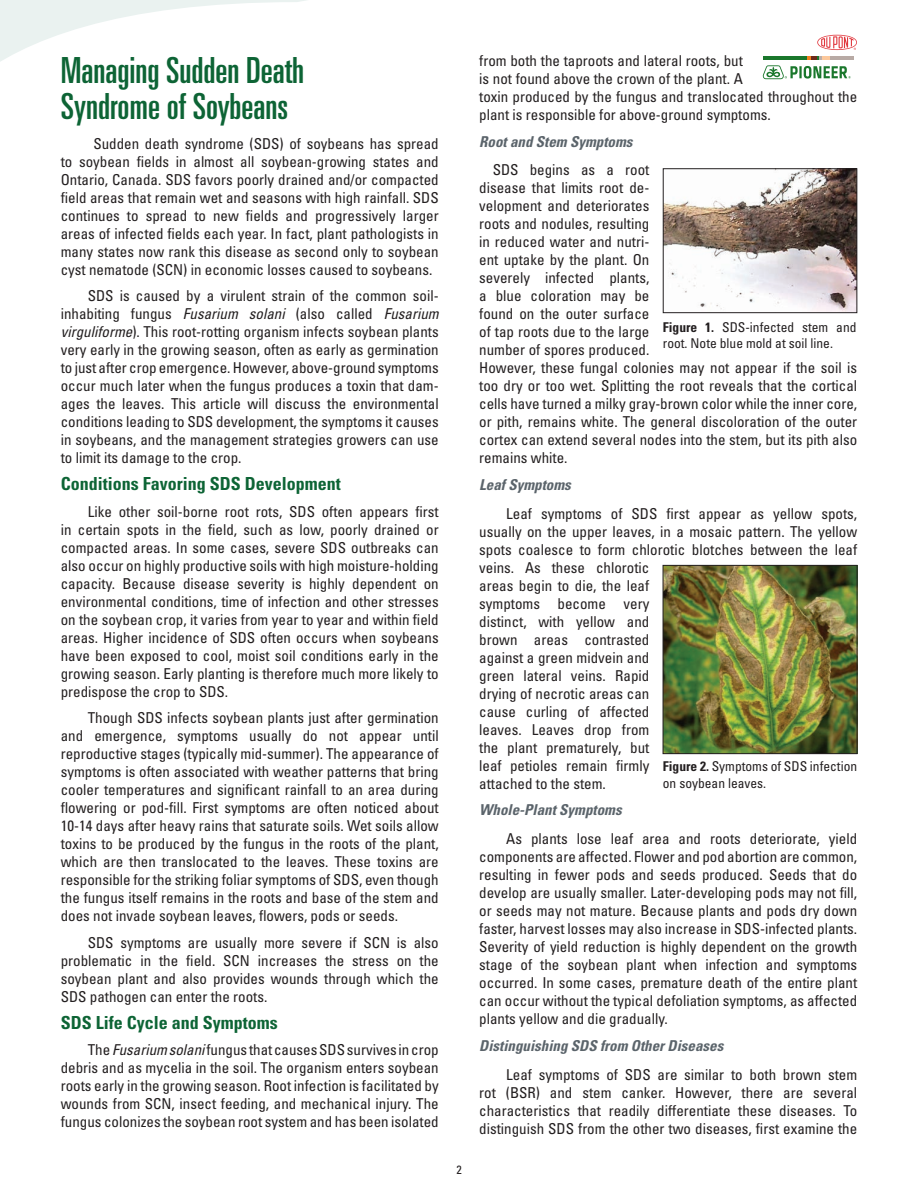
<style>
.page{position:relative;width:918px;height:1188px;background:#fff}
.page>*{position:absolute;margin:0;border:0;box-sizing:border-box;transform-origin:0 0}
.Article_Title{font:ultra-condensed 36px/36px "Univers";color:#0d6435}
.Section_Heading_Gree{font:700 condensed 18px "Univers";color:#0d6435}
.BodyText{font:condensed 15px/18px "Univers";color:#231f20;text-align:justify}
.Subhead{font:italic 700 condensed 15px "Univers";color:#5b646b}
.t1{font:condensed 13.5px/16.5px "Univers";color:#231f20}
.t2{font:condensed 12px "Univers";color:#231f20}
.s1{font-style:italic}
.s2{font-weight:700}
</style>
<div class="page">
<svg style="left:0;top:0;width:306px;height:62px"></svg>
<img style="left:665px;top:171px;width:190px;height:140px">
<div style="left:663px;top:169px;width:194px;height:144px;border:1px solid #231f20"></div>
<img style="left:665px;top:567px;width:190px;height:185px">
<div style="left:663px;top:565px;width:194px;height:189px;border:1px solid #231f20"></div>
<hr style="left:830px;top:57px;width:23px;height:3px;background:#b8aaa5">
<svg style="left:817px;top:35px;width:40px;height:15px"></svg>
<svg style="left:762px;top:57px;width:89px;height:22px"></svg>
<p class="Article_Title" style="left:61px;top:52px;width:245px">Managing Sudden Death<br>Syndrome of Soybeans</p>
<p class="BodyText" style="left:61px;top:134px;width:380px;text-indent:33px">Sudden death syndrome (SDS) of soybeans has spread to soybean fields in almost all soybean-growing states and Ontario, Canada. SDS favors poorly drained and/or compacted field areas that remain wet and seasons with high rainfall. SDS continues to spread to new fields and progressively larger areas of infected fields each year. In fact, plant pathologists in many states now rank this disease as second only to soybean cyst nematode (SCN) in economic losses caused to soybeans.</p>
<p class="BodyText" style="left:61px;top:287px;width:380px;text-indent:27px">SDS is caused by a virulent strain of the common soil&shy;inhabiting fungus <span class="s1">Fusarium solani</span> (also called <span class="s1">Fusarium virguliforme</span>). This root-rotting organism infects soybean plants very early in the growing season, often as early as germination to just after crop emergence. However, above-ground symptoms occur much later when the fungus produces a toxin that dam&shy;ages the leaves. This article will discuss the environmental conditions leading to SDS development, the symptoms it causes in soybeans, and the management strategies growers can use to limit its damage to the crop.</p>
<p class="Section_Heading_Gree" style="left:61px;top:473px;width:281px">Conditions Favoring SDS Development</p>
<p class="BodyText" style="left:61px;top:502px;width:380px;text-indent:27px">Like other soil-borne root rots, SDS often appears first in certain spots in the field, such as low, poorly drained or compacted areas. In some cases, severe SDS outbreaks can also occur on highly productive soils with high moisture-holding capacity. Because disease severity is highly dependent on environmental conditions, time of infection and other stresses on the soybean crop, it varies from year to year and within field areas. Higher incidence of SDS often occurs when soybeans have been exposed to cool, moist soil conditions early in the growing season. Early planting is therefore much more likely to predispose the crop to SDS.</p>
<p class="BodyText" style="left:61px;top:709px;width:380px;text-indent:27px">Though SDS infects soybean plants just after germination and emergence, symptoms usually do not appear until reproductive stages (typically mid-summer). The appearance of symptoms is often associated with weather patterns that bring cooler temperatures and significant rainfall to an area during flowering or pod-fill. First symptoms are often noticed about 10-14 days after heavy rains that saturate soils. Wet soils allow toxins to be produced by the fungus in the roots of the plant, which are then translocated to the leaves. These toxins are responsible for the striking foliar symptoms of SDS, even though the fungus itself remains in the roots and base of the stem and does not invade soybean leaves, flowers, pods or seeds.</p>
<p class="BodyText" style="left:61px;top:933px;width:380px;text-indent:27px">SDS symptoms are usually more severe if SCN is also problematic in the field. SCN increases the stress on the soybean plant and also provides wounds through which the SDS pathogen can enter the roots.</p>
<p class="Section_Heading_Gree" style="left:61px;top:1011px;width:218px">SDS Life Cycle and Symptoms</p>
<p class="BodyText" style="left:61px;top:1041px;width:380px;text-indent:27px">The <span class="s1">Fusarium solani</span> fungus that causes SDS survives in crop debris and as mycelia in the soil. The organism enters soybean roots early in the growing season. Root infection is facilitated by wounds from SCN, insect feeding, and mechanical injury. The fungus colonizes the soybean root system and has been isolated</p>
<p class="t2" style="left:456px;top:1162px;width:7px">2</p>
<p class="BodyText" style="left:479px;top:51px;width:379px;text-align:left">from both the taproots and lateral roots, but<br>is not found above the crown of the plant. A<br>toxin produced by the fungus and translocated throughout the plant is responsible for above-ground symptoms.</p>
<p class="Subhead" style="left:479px;top:132px;width:155px">Root and Stem Symptoms</p>
<p class="BodyText" style="left:479px;top:161px;width:380px;text-align:left;text-indent:14px">SDS begins as a root<br>disease that limits root de-<br>velopment and deteriorates<br>roots and nodules, resulting<br>in reduced water and nutri-<br>ent uptake by the plant. On<br>severely infected plants,<br>a blue coloration may be<br>found on the outer surface<br>of tap roots due to the large<br>number of spores produced.<br>However, these fungal colonies may not appear if the soil is too dry or too wet. Splitting the root reveals that the cortical cells have turned a milky gray-brown color while the inner core, or pith, remains white. The general discoloration of the outer cortex can extend several nodes into the stem, but its pith also remains white.</p>
<p class="Subhead" style="left:479px;top:476px;width:93px">Leaf Symptoms</p>
<p class="BodyText" style="left:479px;top:504px;width:379px;text-align:left;text-indent:27px">Leaf symptoms of SDS first appear as yellow spots, usually on the upper leaves, in a mosaic pattern. The yellow spots coalesce to form chlorotic blotches between the leaf veins. As these chlorotic<br>areas begin to die, the leaf<br>symptoms become very<br>distinct, with yellow and<br>brown areas contrasted<br>against a green midvein and<br>green lateral veins. Rapid<br>drying of necrotic areas can<br>cause curling of affected<br>leaves. Leaves drop from<br>the plant prematurely, but<br>leaf petioles remain firmly<br>attached to the stem.</p>
<p class="Subhead" style="left:479px;top:801px;width:144px">Whole-Plant Symptoms</p>
<p class="BodyText" style="left:479px;top:830px;width:380px;text-indent:27px">As plants lose leaf area and roots deteriorate, yield components are affected. Flower and pod abortion are common, resulting in fewer pods and seeds produced. Seeds that do develop are usually smaller. Later-developing pods may not fill, or seeds may not mature. Because plants and pods dry down faster, harvest losses may also increase in SDS-infected plants.<br>Severity of yield reduction is highly dependent on the growth stage of the soybean plant when infection and symptoms occurred. In some cases, premature death of the entire plant can occur without the typical defoliation symptoms, as affected plants yellow and die gradually.</p>
<p class="Subhead" style="left:479px;top:1036px;width:246px">Distinguishing SDS from Other Diseases</p>
<p class="BodyText" style="left:479px;top:1065px;width:380px;text-indent:27px">Leaf symptoms of SDS are similar to both brown stem rot (BSR) and stem canker. However, there are several characteristics that readily differentiate these diseases. To distinguish SDS from the other two diseases, first examine the</p>
<p class="t1" style="left:663px;top:319px;width:195px"><span class="s2">Figure 1.</span> SDS-infected stem and root. Note blue mold at soil line.</p>
<p class="t1" style="left:663px;top:758px;width:196px"><span class="s2">Figure 2.</span> Symptoms of SDS infection on soybean leaves.</p>
</div>
